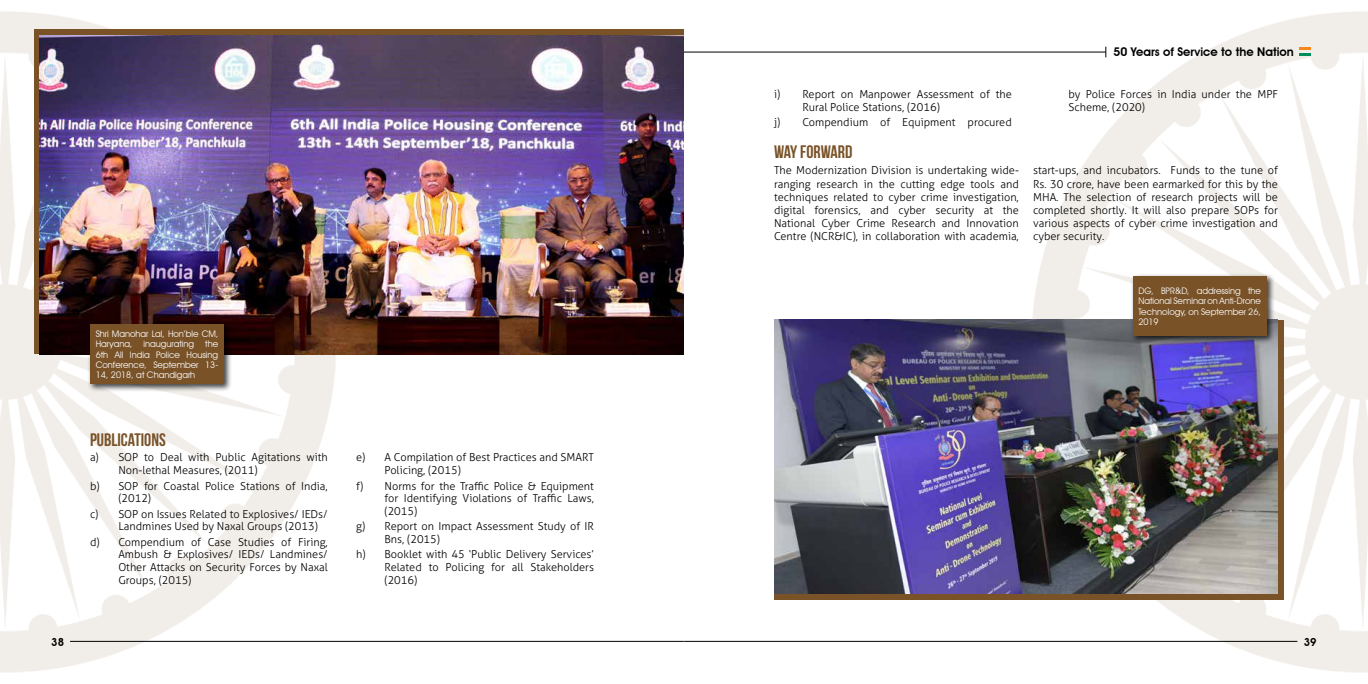
<style>
.page{position:relative;width:1368px;height:684px;background:#fff}
.page>*{position:absolute;margin:0;border:0;box-sizing:border-box;transform-origin:0 0}
.t1{font:700 18px "Bebas Neue";color:#795228}
.t2{font:600 12px "Avant Garde IT Cby BT";color:#000}
.t3{font:300 11px/12.6px "Aller";color:#000}
.t4{font:600 11px "Avant Garde IT Cby BT";color:#000}
.t5{font:9px/10.3px "Avant Garde IT Cby BT";color:#fff;text-align:justify}
</style>
<div class="page">
<img style="left:0;top:11px;width:352px;height:662px">
<img style="left:1016px;top:11px;width:352px;height:662px">
<hr style="left:70px;top:641px;width:614px;height:1px;background:#000">
<hr style="left:684px;top:641px;width:613px;height:1px;background:#000">
<svg style="left:1299px;top:47px;width:11px;height:9px"></svg>
<hr style="left:684px;top:52px;width:422px;height:1px;background:#000">
<div style="left:34px;top:30px;width:650px;height:324px;background:#795228"></div>
<div style="left:774px;top:320px;width:510px;height:280px;background:#795228"></div>
<img style="left:40px;top:35px;width:644px;height:319px">
<div style="left:87px;top:322px;width:145px;height:70px;background:#000;opacity:.75"></div>
<div style="left:90px;top:325px;width:134px;height:59px;background:#795228"></div>
<img style="left:774px;top:320px;width:504px;height:274px">
<div style="left:1130px;top:274px;width:145px;height:70px;background:#000;opacity:.75"></div>
<div style="left:1133px;top:276px;width:134px;height:60px;background:#795228"></div>
<p class="t3" style="left:802px;top:88px;width:211px;text-indent:-28px">i) Report on Manpower Assessment of the<br>Rural Police Stations, (2016)</p>
<p class="t3" style="left:774px;top:116px;width:239px">j) Compendium of Equipment procured</p>
<p class="t2" style="left:1114px;top:44px;width:182px">50 Years of Service to the Nation</p>
<p class="t3" style="left:1069px;top:88px;width:211px">by Police Forces in India under the MPF<br>Scheme, (2020)</p>
<h1 class="t1" style="left:774px;top:142px;width:80px">WAY FORWARD</h1>
<p class="t3" style="left:774px;top:164px;width:246px;line-height:13.2px;text-align:justify">The Modernization Division is undertaking wide&shy;ranging research in the cutting edge tools and techniques related to cyber crime investigation, digital forensics, and cyber security at the National Cyber Crime Research and Innovation Centre (NCR&amp;IC), in collaboration with academia,</p>
<p class="t3" style="left:1033px;top:164px;width:246px;line-height:13.2px;text-align:justify">start-ups, and incubators. Funds to the tune of Rs. 30 crore, have been earmarked for this by the MHA. The selection of research projects will be completed shortly. It will also prepare SOPs for various aspects of cyber crime investigation and cyber security.</p>
<p class="t5" style="left:96px;top:329px;width:124px">Shri Manohar Lal, Hon’ble CM, Haryana, inaugurating the 6th All India Police Housing Conference, September 13- 14, 2018, at Chandigarh</p>
<h1 class="t1" style="left:90px;top:430px;width:77px">PUBLICATIONS</h1>
<p class="t3" style="left:118px;top:451px;width:211px;text-indent:-28px">a) SOP to Deal with Public Agitations with<br>Non-lethal Measures, (2011)</p>
<p class="t3" style="left:118px;top:479px;width:211px;text-indent:-28px">b) SOP for Coastal Police Stations of India, (2012)</p>
<p class="t3" style="left:118px;top:507px;width:211px;text-indent:-28px">c) SOP on Issues Related to Explosives/ IEDs/<br>Landmines Used by Naxal Groups (2013)</p>
<p class="t3" style="left:118px;top:536px;width:211px;text-align:justify;text-indent:-28px">d) Compendium of Case Studies of Firing, Ambush &amp; Explosives/ IEDs/ Landmines/ Other Attacks on Security Forces by Naxal Groups, (2015)</p>
<p class="t3" style="left:385px;top:451px;width:211px;text-indent:-28px">e) A Compilation of Best Practices and SMART<br>Policing, (2015)</p>
<p class="t3" style="left:385px;top:479px;width:211px;text-align:justify;text-indent:-28px">f) Norms for the Traffic Police &amp; Equipment for Identifying Violations of Traffic Laws, (2015)</p>
<p class="t3" style="left:385px;top:520px;width:211px;text-indent:-28px">g) Report on Impact Assessment Study of IR<br>Bns, (2015)</p>
<p class="t3" style="left:385px;top:548px;width:211px;text-align:justify;text-indent:-28px">h) Booklet with 45 ‘Public Delivery Services’ Related to Policing for all Stakeholders (2016)</p>
<p class="t5" style="left:1138px;top:286px;width:124px">DG, BPR&amp;D, addressing the National Seminar on Anti-Drone Technology, on September 26, 2019</p>
<p class="t4" style="left:51px;top:635px;width:14px">38</p>
<p class="t4" style="left:1304px;top:635px;width:14px">39</p>
</div>
